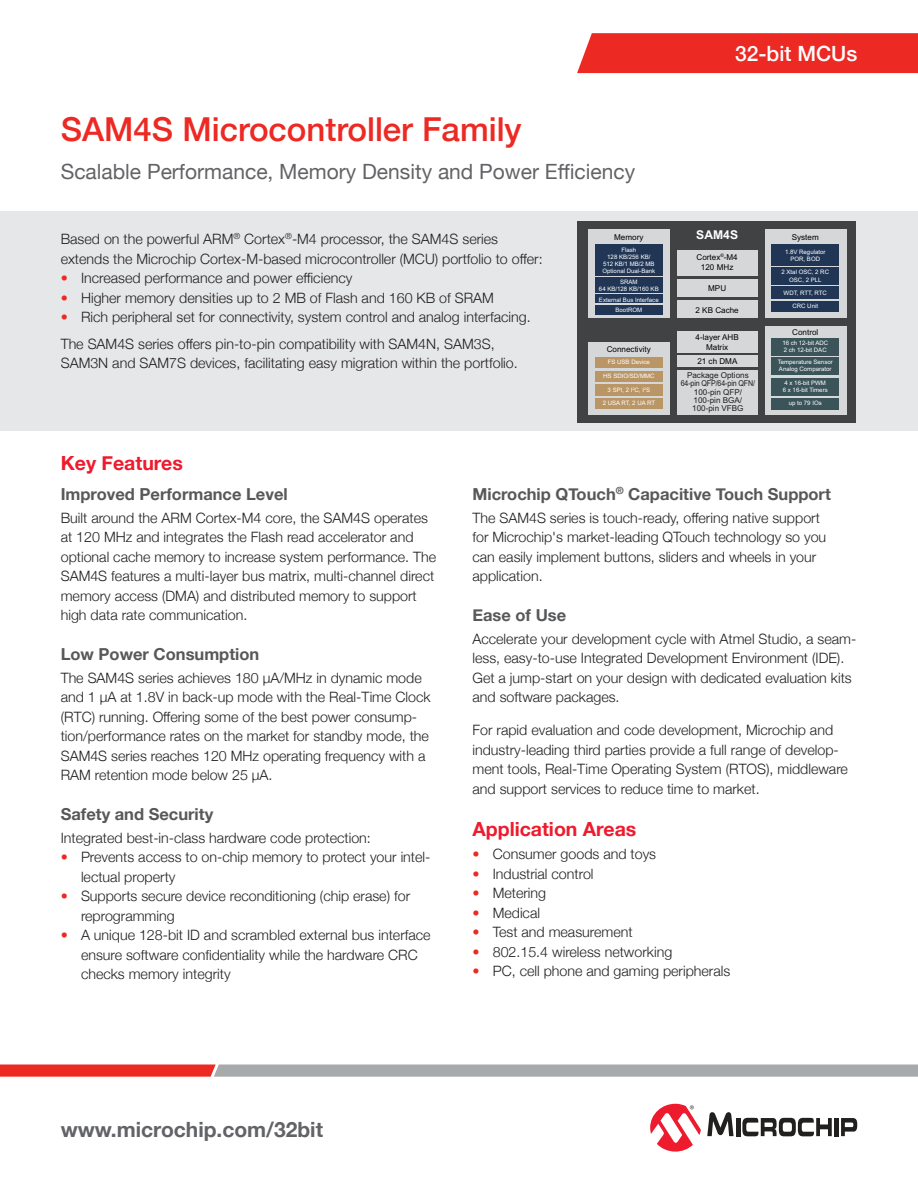
<style>
.page{position:relative;width:918px;height:1188px;background:#fff}
.page>*{position:absolute;margin:0;border:0;box-sizing:border-box;transform-origin:0 0}
.t1{font:500 33px "Helvetica Neue";color:#ed2923}
.t2{font:21px "Helvetica Neue";color:#626366}
.t3{font:700 21px "Helvetica Neue";color:#626366}
.t4{font:500 21px "Helvetica Neue";color:#fff}
.t5{font:700 19.5px "Helvetica Neue";color:#ed1b2d}
.t6{font:700 16.5px "Helvetica Neue";color:#57585a}
.t7{font:300 14.25px/19.5px "Helvetica Neue";color:#221f1f}
.t8{font:700 12.15px "Arial";color:#fff}
.t9{font:8.1px/9.8px "Arial";color:#020203;text-align:center}
.t10{font:8.1px/8.1px "Arial";color:#221f1f;text-align:center}
.t11{font:6.15px/7.1px "Arial";color:#fff;text-align:center}
.s1{color:#ed2923}
</style>
<div class="page">
<div style="left:0;top:211px;width:918px;height:220px;background:#e6e7e8"></div>
<svg style="left:0;top:1065px;width:918px;height:12px;background:#b98e8e"></svg>
<svg style="left:707px;top:1112px;width:27px;height:24px"></svg>
<hr style="left:736px;top:1118px;width:4px;height:18px;background:#221f1f">
<div style="left:834px;top:1118px;width:5px;height:18px;background:#221f1f"></div>
<svg style="left:841px;top:1118px;width:16px;height:18px"></svg>
<svg style="left:742px;top:1117px;width:90px;height:19px"></svg>
<svg style="left:650px;top:1104px;width:51px;height:48px"></svg>
<div style="left:577px;top:33px;width:341px;height:40px;background:#ed2923"></div>
<div style="left:577px;top:221px;width:279px;height:202px;background:#414243"></div>
<div style="left:589px;top:229px;width:81px;height:88px;background:#d5d7d8"></div>
<div style="left:595px;top:245px;width:67px;height:31px;background:#213655"></div>
<div style="left:595px;top:305px;width:67px;height:9px;background:#213655"></div>
<div style="left:595px;top:277px;width:67px;height:16px;background:#213655"></div>
<div style="left:595px;top:295px;width:67px;height:8px;background:#213655"></div>
<div style="left:589px;top:342px;width:81px;height:73px;background:#d5d7d8"></div>
<div style="left:595px;top:357px;width:67px;height:11px;background:#ba9566"></div>
<div style="left:595px;top:371px;width:67px;height:10px;background:#ba9566"></div>
<div style="left:595px;top:384px;width:67px;height:11px;background:#ba9566"></div>
<div style="left:595px;top:398px;width:67px;height:11px;background:#ba9566"></div>
<div style="left:765px;top:229px;width:82px;height:88px;background:#d5d7d8"></div>
<div style="left:772px;top:245px;width:67px;height:21px;background:#213655"></div>
<div style="left:772px;top:268px;width:67px;height:17px;background:#213655"></div>
<div style="left:772px;top:286px;width:67px;height:13px;background:#213655"></div>
<div style="left:772px;top:301px;width:67px;height:10px;background:#213655"></div>
<div style="left:765px;top:326px;width:82px;height:89px;background:#d5d7d8"></div>
<div style="left:772px;top:338px;width:67px;height:17px;background:#3a545a"></div>
<div style="left:772px;top:357px;width:67px;height:18px;background:#3a545a"></div>
<div style="left:772px;top:398px;width:67px;height:11px;background:#3a545a"></div>
<div style="left:772px;top:378px;width:67px;height:18px;background:#3a545a"></div>
<div style="left:677px;top:250px;width:80px;height:25px;background:#d5d7d8"></div>
<div style="left:677px;top:279px;width:80px;height:17px;background:#d5d7d8"></div>
<div style="left:677px;top:301px;width:80px;height:17px;background:#d5d7d8"></div>
<div style="left:677px;top:331px;width:80px;height:22px;background:#d5d7d8"></div>
<div style="left:677px;top:355px;width:80px;height:12px;background:#d5d7d8"></div>
<div style="left:677px;top:370px;width:80px;height:45px;background:#d5d7d8"></div>
<h1 class="t1" style="left:61px;top:117px;width:463px">SAM4S Microcontroller Family</h1>
<h2 class="t2" style="left:61px;top:164px;width:576px">Scalable Performance, Memory Density and Power E昀케ciency</h2>
<p class="t7" style="left:61px;top:231px;width:483px">Based on the powerful ARM<sup>®</sup> Cortex<sup>®</sup>-M4 processor, the SAM4S series extends the Microchip Cortex-M-based microcontroller (MCU) portfolio to o昀昀er:</p>
<p class="t7" style="left:61px;top:268px;width:293px"><span class="s1">•</span> Increased performance and power e昀케ciency</p>
<p class="t7" style="left:61px;top:287px;width:435px"><span class="s1">•</span> Higher memory densities up to 2 MB of Flash and 160 KB of SRAM</p>
<p class="t7" style="left:61px;top:303px;width:472px;line-height:26.2px"><span class="s1">•</span> Rich peripheral set for connectivity, system control and analog interfacing.<br>The SAM4S series o昀昀ers pin-to-pin compatibility with SAM4N, SAM3S,</p>
<p class="t7" style="left:61px;top:352px;width:459px">SAM3N and SAM7S devices, facilitating easy migration within the portfolio.</p>
<p class="t9" style="left:614px;top:233px;width:31px">Memory</p>
<p class="t11" style="left:603px;top:247px;width:54px">Flash<br>128 KB/256 KB/<br>512 KB/1 MB/2 MB<br>Optional Dual-Bank</p>
<p class="t11" style="left:616px;top:307px;width:28px">BootROM</p>
<p class="t11" style="left:599px;top:278px;width:61px">SRAM<br>64 KB/128 KB/160 KB</p>
<p class="t11" style="left:599px;top:296px;width:61px">External Bus Interface</p>
<p class="t9" style="left:607px;top:345px;width:46px">Connectivity</p>
<p class="t11" style="left:608px;top:359px;width:44px">FS USB Device</p>
<p class="t11" style="left:603px;top:373px;width:53px">HS SDIO/SD/MMC</p>
<p class="t11" style="left:603px;top:384px;width:54px;line-height:12.6px">3 SPI, 2 I<sup>2</sup>C, I<sup>2</sup>S<br>2 USA RT, 2 UA RT</p>
<h2 class="t4" style="left:735px;top:46px;width:124px">32-bit MCUs</h2>
<p class="t8" style="left:696px;top:228px;width:43px">SAM4S</p>
<p class="t9" style="left:697px;top:253px;width:43px">Cortex<sup>®</sup>-M4<br>120 MHz</p>
<p class="t9" style="left:708px;top:284px;width:19px">MPU</p>
<p class="t9" style="left:696px;top:306px;width:45px">2 KB Cache</p>
<p class="t9" style="left:696px;top:333px;width:45px">4-layer AHB<br>Matrix</p>
<p class="t9" style="left:697px;top:357px;width:42px">21 ch DMA</p>
<p class="t10" style="left:681px;top:372px;width:76px">Package Options<br>64-pin QFP/64-pin QFN/<br>100-pin QFP/<br>100-pin BGA/<br>100-pin VFBG</p>
<p class="t9" style="left:792px;top:233px;width:29px">System</p>
<p class="t11" style="left:785px;top:249px;width:42px">1.8V Regulator<br>POR, BOD</p>
<p class="t11" style="left:782px;top:269px;width:49px">2 Xtal OSC, 2 RC<br>OSC, 2 PLL</p>
<p class="t11" style="left:784px;top:287px;width:45px;line-height:12.9px">WDT, RTT, RTC<br>CRC Unit</p>
<p class="t9" style="left:792px;top:328px;width:28px">Control</p>
<p class="t11" style="left:782px;top:340px;width:47px;text-align:left">16 ch 12-bit ADC<br>2 ch 12-bit DAC</p>
<p class="t11" style="left:778px;top:359px;width:57px;text-align:left">Temperature Sensor<br>Analog Comparator</p>
<p class="t11" style="left:783px;top:380px;width:46px;text-align:left">4 x 16-bit PWM<br>6 x 16-bit Timers</p>
<p class="t11" style="left:789px;top:400px;width:35px">up to 79 IOs</p>
<h3 class="t5" style="left:61px;top:456px;width:124px">Key Features</h3>
<p class="t6" style="left:61px;top:488px;width:229px">Improved Performance Level</p>
<p class="t7" style="left:61px;top:509px;width:377px">Built around the ARM Cortex-M4 core, the SAM4S operates at 120 MHz and integrates the Flash read accelerator and optional cache memory to increase system performance. The SAM4S features a multi-layer bus matrix, multi-channel direct memory access (DMA) and distributed memory to support high data rate communication.</p>
<p class="t6" style="left:61px;top:648px;width:200px">Low Power Consumption</p>
<p class="t7" style="left:61px;top:667px;width:371px">The SAM4S series achieves 180 µA/MHz in dynamic mode and 1 µA at 1.8V in back-up mode with the Real-Time Clock (RTC) running. O昀昀ering some of the best power consump&shy;tion/performance rates on the market for standby mode, the SAM4S series reaches 120 MHz operating frequency with a RAM retention mode below 25 µA.</p>
<p class="t6" style="left:61px;top:808px;width:154px">Safety and Security</p>
<p class="t7" style="left:61px;top:827px;width:312px">Integrated best-in-class hardware code protection:</p>
<p class="t7" style="left:81px;top:846px;width:351px;text-indent:-20px"><span class="s1">•</span> Prevents access to on-chip memory to protect your intel&shy;lectual property</p>
<p class="t7" style="left:81px;top:888px;width:331px;text-indent:-20px"><span class="s1">•</span> Supports secure device reconditioning (chip erase) for reprogramming</p>
<p class="t7" style="left:81px;top:924px;width:351px;text-indent:-20px"><span class="s1">•</span> A unique 128-bit ID and scrambled external bus interface ensure software con昀椀dentiality while the hardware CRC checks memory integrity</p>
<p class="t6" style="left:472px;top:488px;width:360px">Microchip QTouch<sup>®</sup> Capacitive Touch Support</p>
<p class="t7" style="left:472px;top:507px;width:355px">The SAM4S series is touch-ready, o昀昀ering native support for Microchip's market-leading QTouch technology so you can easily implement buttons, sliders and wheels in your application.</p>
<p class="t6" style="left:472px;top:609px;width:95px">Ease of Use</p>
<p class="t7" style="left:472px;top:628px;width:385px">Accelerate your development cycle with Atmel Studio, a seam&shy;less, easy-to-use Integrated Development Environment (IDE).<br>Get a jump-start on your design with dedicated evaluation kits and software packages.</p>
<p class="t7" style="left:472px;top:719px;width:377px">For rapid evaluation and code development, Microchip and industry-leading third parties provide a full range of develop&shy;ment tools, Real-Time Operating System (RTOS), middleware and support services to reduce time to market.</p>
<h3 class="t5" style="left:472px;top:822px;width:165px">Application Areas</h3>
<p class="t7" style="left:472px;top:843px;width:185px"><span class="s1">•</span> Consumer goods and toys</p>
<p class="t7" style="left:472px;top:865px;width:123px"><span class="s1">•</span> Industrial control</p>
<p class="t7" style="left:472px;top:885px;width:75px"><span class="s1">•</span> Metering</p>
<p class="t7" style="left:472px;top:904px;width:69px"><span class="s1">•</span> Medical</p>
<p class="t7" style="left:472px;top:924px;width:162px"><span class="s1">•</span> Test and measurement</p>
<p class="t7" style="left:472px;top:941px;width:201px"><span class="s1">•</span> 802.15.4 wireless networking</p>
<p class="t7" style="left:472px;top:963px;width:259px"><span class="s1">•</span> PC, cell phone and gaming peripherals</p>
<h2 class="t3" style="left:61px;top:1121px;width:264px">www.microchip.com/32bit</h2>
</div>
